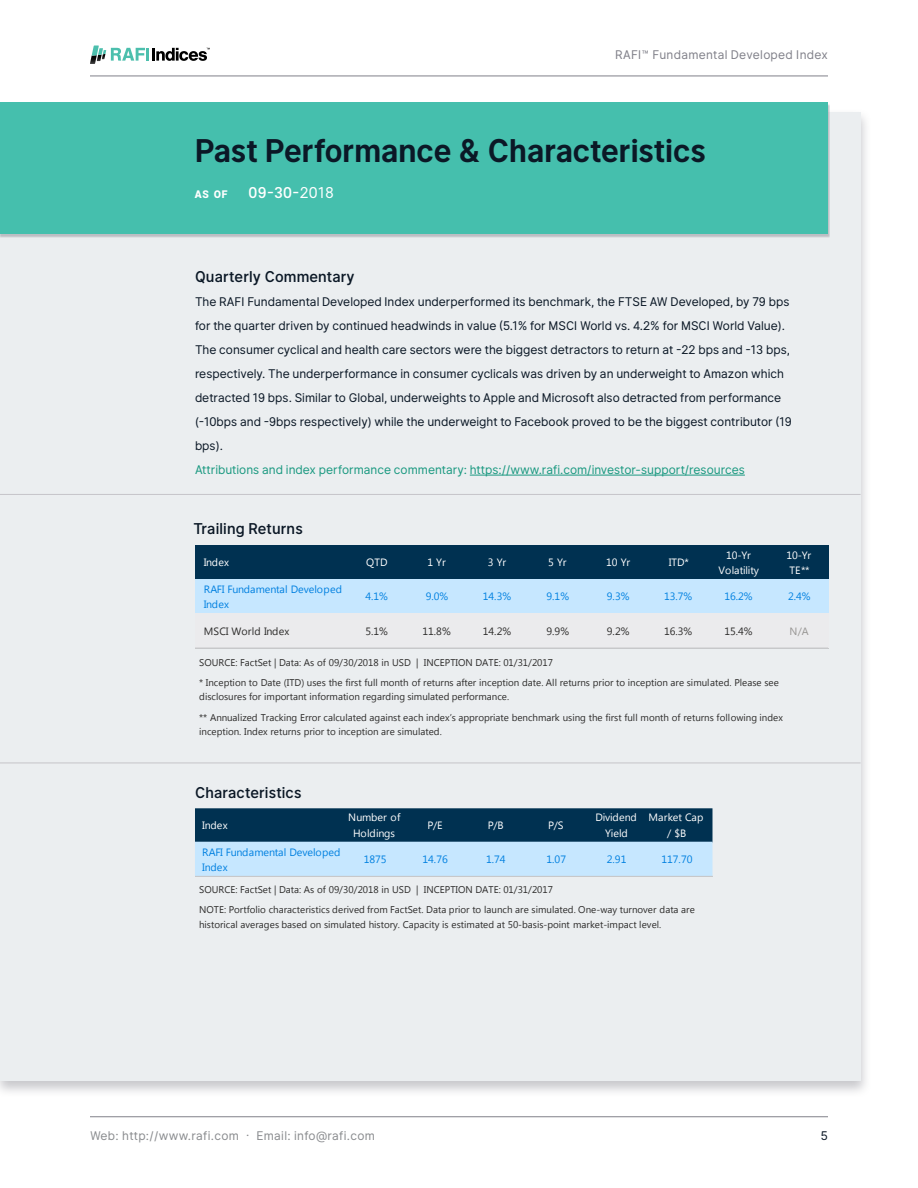
<style>
.page{position:relative;width:918px;height:1188px;background:#fff}
.page>*{position:absolute;margin:0;border:0;box-sizing:border-box;transform-origin:0 0}
.Article___Title{font:700 31.5px "Inter UI";color:#0b1826}
.Article___Subheading{font:500 15px "Inter UI";letter-spacing:.01em;color:#0b1826}
.Article___Author{font:500 15px "Inter UI";color:#fff}
.Article___Body_Copy{font:12px/24px "Inter UI";color:#0b1826}
.t1{font:12px "Inter UI";letter-spacing:.025em;color:#8a8c8f}
.t2{font:12px "Inter UI";letter-spacing:.025em;color:#81818a}
.t3{font:10.65px/15.5px "Segoe UI";letter-spacing:-.005em;color:#0080e0}
.t4{font:10.65px/15.5px "Segoe UI";letter-spacing:-.015em;color:#fff;text-align:center}
.t5{font:10.65px "Segoe UI";letter-spacing:-.005em;color:#2d2c2b}
.t6{font:10.65px/15.5px "Segoe UI";letter-spacing:.01em;color:#fff;text-align:center}
.t7{font:10.65px/15.5px "Segoe UI";letter-spacing:.015em;color:#fff;text-align:center}
.t8{font:10.65px "Segoe UI";color:#979593}
.Article___Author-2{font:900 10.5px "Inter UI";color:#fff}
.t9{font:9.75px/20.1px "Segoe UI";color:#2d2c2b}
.s1{font-weight:400}
.s2{color:#1b9981}
</style>
<div class="page">
<hr style="left:90px;top:76px;width:738px;height:1px;background:#81818a">
<hr style="left:90px;top:1116px;width:738px;height:1px;background:#81818a">
<svg style="left:90px;top:46px;width:120px;height:18px"></svg>
<div style="left:0;top:108px;width:872px;height:990px;background:#81818a;opacity:.44"></div>
<div style="left:0;top:112px;width:861px;height:970px;background:#ebeef0"></div>
<div style="left:0;top:104px;width:830px;height:134px;background:#bdbec4"></div>
<div style="left:0;top:102px;width:828px;height:132px;background:#45bfad"></div>
<div style="left:195px;top:546px;width:633px;height:34px;background:#003151"></div>
<div style="left:195px;top:579px;width:633px;height:35px;background:#c6e7ff"></div>
<div style="left:195px;top:613px;width:633px;height:35px;background:#ebebed"></div>
<hr style="left:195px;top:648px;width:633px;height:1px;background:#c7c8ca">
<div style="left:195px;top:808px;width:517px;height:35px;background:#003151"></div>
<div style="left:195px;top:842px;width:517px;height:35px;background:#c6e7ff"></div>
<hr style="left:195px;top:876px;width:518px;height:1px;background:#c7c8ca">
<hr style="left:470px;top:475px;width:275px;height:1px;background:#1b9981">
<hr style="left:0;top:763px;width:861px;height:1px;background:#c5c4c9">
<hr style="left:0;top:494px;width:861px;height:1px;background:#c5c4c9">
<p class="t2" style="left:615px;top:46px;width:214px">RAFI™ Fundamental Developed Index</p>
<p class="Article___Title" style="left:195px;top:129px;width:513px">Past Performance &amp; Characteristics</p>
<p class="Article___Author-2" style="left:195px;top:187px;width:35px">AS OF</p>
<p class="Article___Author" style="left:249px;top:182px;width:87px">09-30-<span class="s1">2018</span></p>
<p class="Article___Subheading" style="left:195px;top:266px;width:161px">Quarterly Commentary</p>
<p class="Article___Body_Copy" style="left:195px;top:289px;width:598px">The RAFI Fundamental Developed Index underperformed its benchmark, the FTSE AW Developed, by 79 bps for the quarter driven by continued headwinds in value (5.1% for MSCI World vs. 4.2% for MSCI World Value).<br>The consumer cyclical and health care sectors were the biggest detractors to return at -22 bps and -13 bps, respectively. The underperformance in consumer cyclicals was driven by an underweight to Amazon which detracted 19 bps. Similar to Global, underweights to Apple and Microsoft also detracted from performance (-10bps and -9bps respectively) while the underweight to Facebook proved to be the biggest contributor (19 bps).<br><span class="s2">Attributions and index performance commentary: https://www.rafi.com/investor-support/resources</span></p>
<p class="Article___Subheading" style="left:193px;top:518px;width:111px">Trailing Returns</p>
<p class="t4" style="left:204px;top:554px;width:27px">Index</p>
<p class="t4" style="left:366px;top:554px;width:23px">QTD</p>
<p class="t4" style="left:427px;top:554px;width:20px">1 Yr</p>
<p class="t4" style="left:488px;top:554px;width:20px">3 Yr</p>
<p class="t4" style="left:548px;top:554px;width:20px">5 Yr</p>
<p class="t4" style="left:606px;top:554px;width:26px">10 Yr</p>
<p class="t4" style="left:669px;top:554px;width:21px">ITD*</p>
<p class="t4" style="left:719px;top:547px;width:42px">10-Yr<br>Volatility</p>
<p class="t4" style="left:786px;top:547px;width:26px">10-Yr<br>TE**</p>
<p class="t3" style="left:204px;top:581px;width:140px">RAFI Fundamental Developed<br>Index</p>
<p class="t3" style="left:365px;top:588px;width:24px">4.1%</p>
<p class="t3" style="left:426px;top:588px;width:24px">9.0%</p>
<p class="t3" style="left:483px;top:588px;width:30px">14.3%</p>
<p class="t3" style="left:547px;top:588px;width:24px">9.1%</p>
<p class="t3" style="left:607px;top:588px;width:24px">9.3%</p>
<p class="t3" style="left:664px;top:588px;width:30px">13.7%</p>
<p class="t3" style="left:724px;top:588px;width:30px">16.2%</p>
<p class="t3" style="left:788px;top:588px;width:24px">2.4%</p>
<p class="t5" style="left:204px;top:623px;width:87px">MSCI World Index</p>
<p class="t5" style="left:365px;top:623px;width:24px">5.1%</p>
<p class="t5" style="left:422px;top:623px;width:30px">11.8%</p>
<p class="t5" style="left:483px;top:623px;width:30px">14.2%</p>
<p class="t5" style="left:547px;top:623px;width:24px">9.9%</p>
<p class="t5" style="left:607px;top:623px;width:24px">9.2%</p>
<p class="t5" style="left:664px;top:623px;width:30px">16.3%</p>
<p class="t5" style="left:724px;top:623px;width:30px">15.4%</p>
<p class="t8" style="left:790px;top:623px;width:21px">N/A</p>
<p class="t9" style="left:199px;top:652px;width:581px">SOURCE: FactSet | Data: As of 09/30/2018 in USD | INCEPTION DATE: 01/31/2017<br>* Inception to Date (ITD) uses the first full month of returns after inception date. All returns prior to inception are simulated. Please see</p>
<p class="t9" style="left:199px;top:687px;width:585px">disclosures for important information regarding simulated performance.<br>** Annualized Tracking Error calculated against each index’s appropriate benchmark using the first full month of returns following index</p>
<p class="t9" style="left:199px;top:721px;width:244px">inception. Index returns prior to inception are simulated.</p>
<p class="Article___Subheading" style="left:195px;top:782px;width:108px">Characteristics</p>
<p class="t4" style="left:202px;top:817px;width:27px">Index</p>
<p class="t6" style="left:348px;top:809px;width:54px">Number of<br>Holdings</p>
<p class="t4" style="left:427px;top:817px;width:17px">P/E</p>
<p class="t4" style="left:488px;top:817px;width:17px">P/B</p>
<p class="t4" style="left:548px;top:817px;width:17px">P/S</p>
<p class="t4" style="left:595px;top:809px;width:43px">Dividend<br>Yield</p>
<p class="t7" style="left:648px;top:809px;width:57px">Market Cap / $B</p>
<p class="t3" style="left:202px;top:844px;width:140px">RAFI Fundamental Developed<br>Index</p>
<p class="t3" style="left:364px;top:851px;width:24px">1875</p>
<p class="t3" style="left:423px;top:851px;width:27px">14.76</p>
<p class="t3" style="left:486px;top:851px;width:21px">1.74</p>
<p class="t3" style="left:546px;top:851px;width:21px">1.07</p>
<p class="t3" style="left:607px;top:851px;width:21px">2.91</p>
<p class="t3" style="left:662px;top:851px;width:33px">117.70</p>
<p class="t9" style="left:199px;top:879px;width:497px">SOURCE: FactSet | Data: As of 09/30/2018 in USD | INCEPTION DATE: 01/31/2017<br>NOTE: Portfolio characteristics derived from FactSet. Data prior to launch are simulated. One-way turnover data are</p>
<p class="t9" style="left:199px;top:914px;width:464px">historical averages based on simulated history. Capacity is estimated at 50-basis-point market-impact level.</p>
<p class="t1" style="left:90px;top:1128px;width:286px">Web: http://www.rafi.com . Email: info@rafi.com</p>
<p class="Article___Body_Copy" style="left:821px;top:1124px;width:9px">5</p>
</div>
